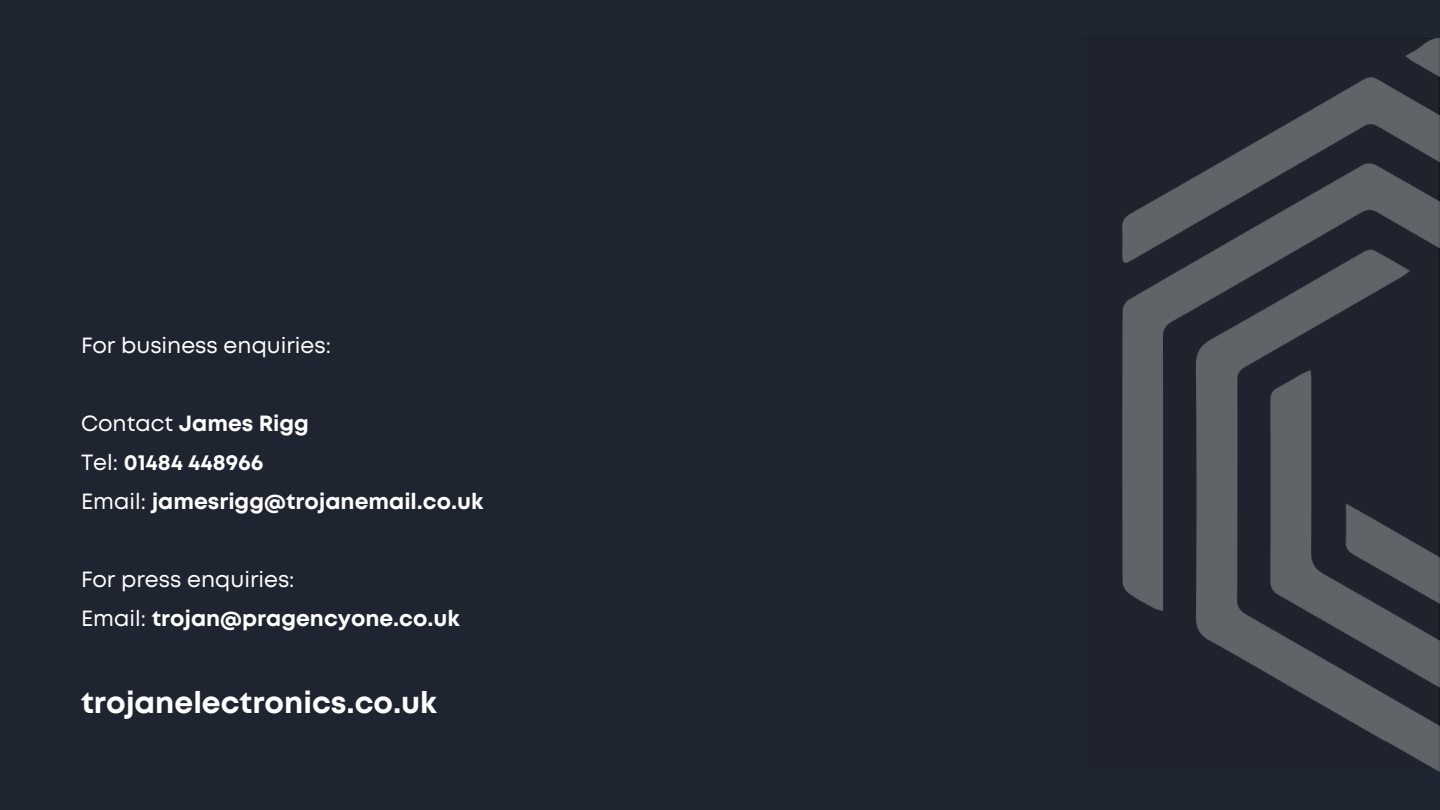
<style>
.page{position:relative;width:1440px;height:810px;background:#1f2431}
.page>*{position:absolute;margin:0;border:0;box-sizing:border-box;transform-origin:0 0}
.t1{font:700 30px "Mont";color:#fff}
.t2{font:700 22px "Mont";color:#fff}
.t3{font:22px "Mont";color:#fff}
.s1{font-weight:400}
</style>
<div class="page">
<img style="left:1084px;top:38px;width:356px;height:734px">
<p class="t3" style="left:81px;top:337px;width:251px">For business enquiries:</p>
<p class="t2" style="left:81px;top:415px;width:230px"><span class="s1">Contact</span> James Rigg</p>
<p class="t2" style="left:81px;top:454px;width:184px"><span class="s1">Tel:</span> 01484 448966</p>
<p class="t2" style="left:81px;top:493px;width:404px"><span class="s1">Email:</span> jamesrigg@trojanemail.co.uk</p>
<p class="t3" style="left:81px;top:571px;width:215px">For press enquiries:</p>
<h1 class="t2" style="left:81px;top:610px;width:380px"><span class="s1">Email:</span> trojan@pragencyone.co.uk</h1>
<p class="t1" style="left:81px;top:691px;width:358px">trojanelectronics.co.uk</p>
</div>
